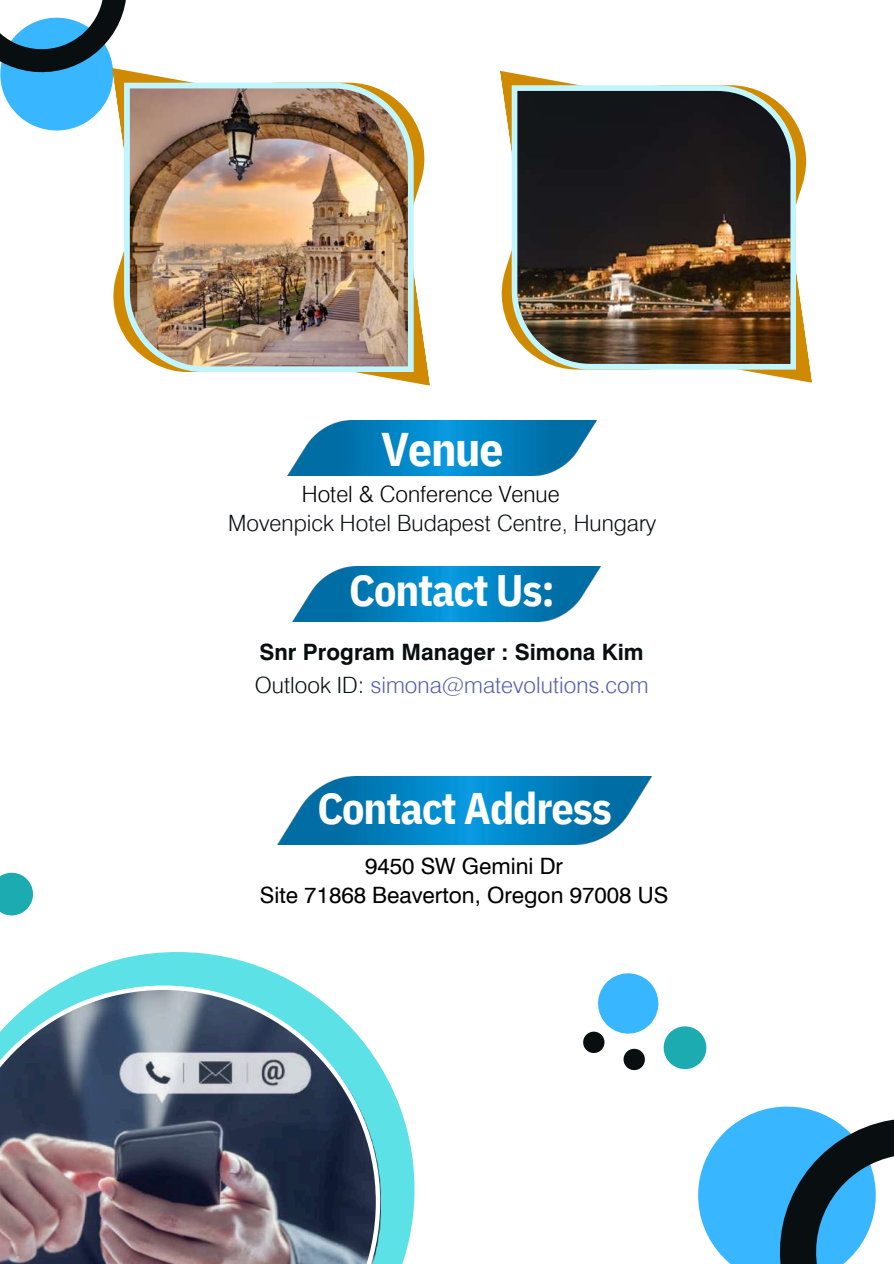
<style>
.page{position:relative;width:894px;height:1264px;background:#fff}
.page>*{position:absolute;margin:0;border:0;box-sizing:border-box;transform-origin:0 0}
.t1{font:700 47.1px "IBM Plex Sans Cond";letter-spacing:-.025em;color:#fff}
.t2{font:700 44.1px "IBM Plex Sans Cond";letter-spacing:-.025em;color:#fff}
.t3{font:700 22.5px/32.7px "Swiss 721 Devanagari";color:#090f10}
.t4{font:22.5px/29.2px "Swiss 721 Devanagari";color:#000;text-align:center}
.t5{font:300 22.5px "Swiss 721 Devanagari";color:#090f10}
.t6{font:300 22.5px "Swiss 721 Devanagari";color:#000}
.s1{font-weight:300}
.s2{font-weight:300;color:#5560ac}
</style>
<div class="page">
<svg style="left:0;top:0;width:126px;height:131px"></svg>
<svg style="left:500px;top:71px;width:312px;height:312px"></svg>
<svg style="left:500px;top:85px;width:306px;height:284px"></svg>
<img style="left:511px;top:85px;width:284px;height:284px">
<svg style="left:112px;top:68px;width:318px;height:318px"></svg>
<svg style="left:113px;top:83px;width:312px;height:289px"></svg>
<img style="left:124px;top:83px;width:289px;height:289px">
<img style="left:288px;top:420px;width:308px;height:55px">
<img style="left:292px;top:566px;width:308px;height:55px">
<img style="left:278px;top:776px;width:373px;height:68px">
<svg style="left:57px;top:952px;width:357px;height:311px"></svg>
<svg style="left:583px;top:973px;width:310px;height:290px"></svg>
<svg style="left:0;top:872px;width:33px;height:43px"></svg>
<img style="left:0;top:985px;width:380px;height:278px">
<h1 class="t1" style="left:381px;top:417px;width:124px">Venue</h1>
<p class="t6" style="left:302px;top:481px;width:259px">Hotel &amp; Conference Venue</p>
<p class="t5" style="left:228px;top:510px;width:429px">Movenpick Hotel Budapest Centre, Hungary</p>
<h2 class="t2" style="left:349px;top:561px;width:207px">Contact Us:</h2>
<p class="t3" style="left:255px;top:636px;width:395px">Snr Program Manager : Simona Kim<br><span class="s1">Outlook ID:</span> <span class="s2">simona@matevolutions.com</span></p>
<h2 class="t2" style="left:317px;top:779px;width:296px">Contact Address</h2>
<p class="t4" style="left:260px;top:851px;width:409px">9450 SW Gemini Dr<br>Site 71868 Beaverton, Oregon 97008 US</p>
</div>
